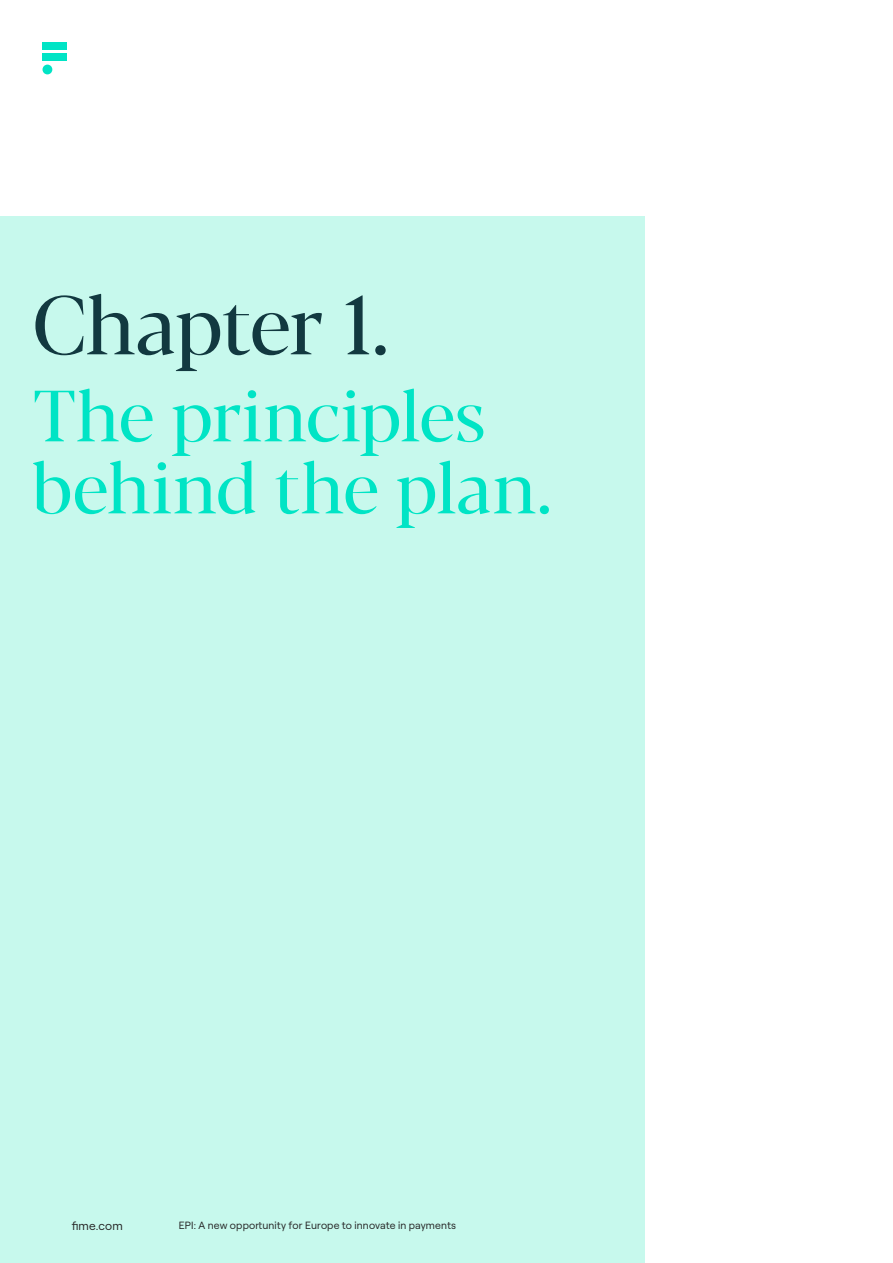
<style>
.page{position:relative;width:893px;height:1263px;background:#fff}
.page>*{position:absolute;margin:0;border:0;box-sizing:border-box;transform-origin:0 0}
.Section_title{font:82.5px "Blacker Pro Dis";letter-spacing:-.02em;color:#123940}
.Section_title-2{font:72px/72px "Blacker Pro Dis";letter-spacing:-.01em;color:#00e4c5}
.t1{font:12px "Roobert";color:#262626}
.t2{font:10.5px "Roobert";letter-spacing:.015em;color:#262626}
</style>
<div class="page">
<div style="left:43px;top:54px;width:24px;height:7px;background:#00e4c5"></div>
<div style="left:43px;top:43px;width:24px;height:7px;background:#00e4c5"></div>
<div style="left:43px;top:65px;width:9px;height:9px;background:#00e4c5;border-radius:50%"></div>
<div style="left:0;top:217px;width:644px;height:1046px;background:#c7f9ed"></div>
<p class="Section_title" style="left:33px;top:272px;width:359px">Chapter 1.</p>
<p class="Section_title-2" style="left:33px;top:378px;width:521px">The principles behind the plan.</p>
<p class="t1" style="left:72px;top:1217px;width:53px">fime.com</p>
<p class="t2" style="left:179px;top:1217px;width:279px">EPI: A new opportunity for Europe to innovate in payments</p>
</div>
